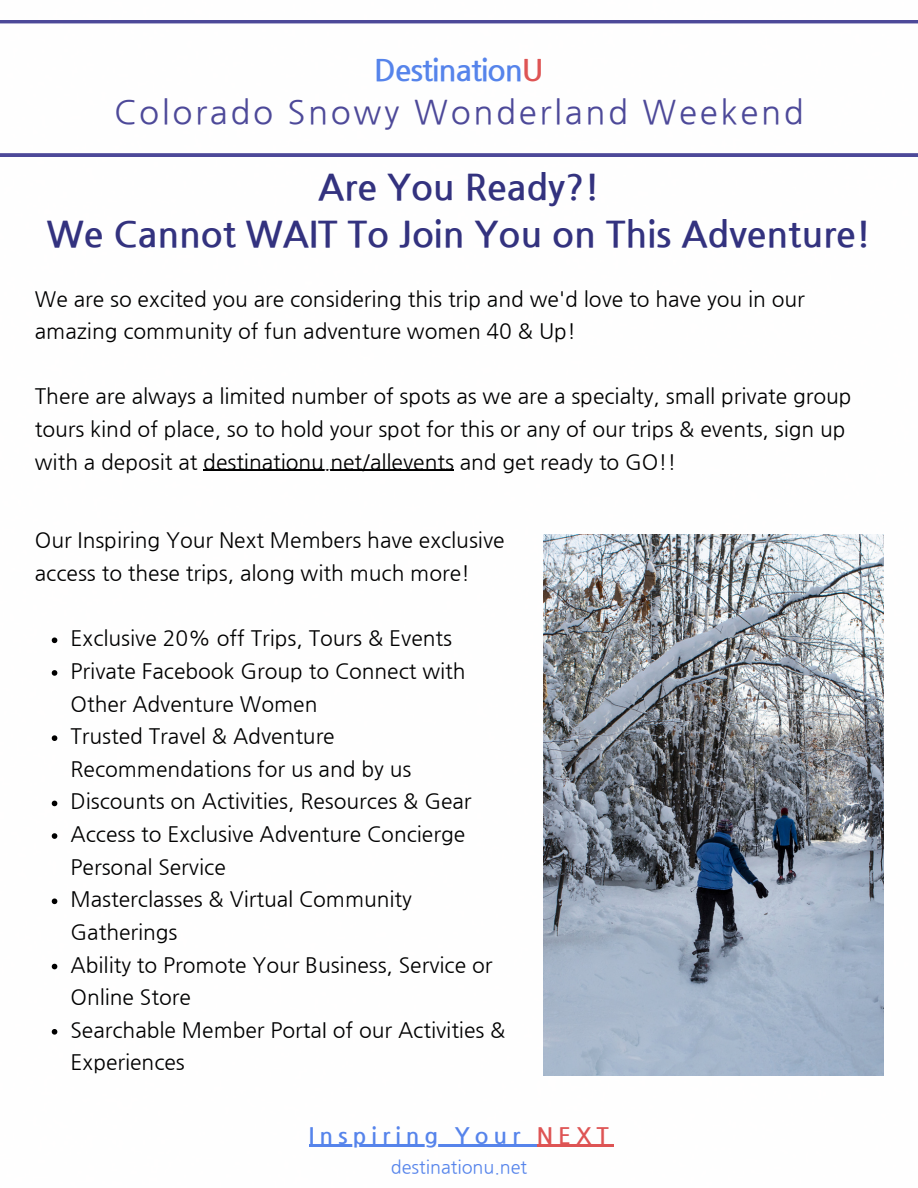
<style>
.page{position:relative;width:918px;height:1188px;background:#fff}
.page>*{position:absolute;margin:0;border:0;box-sizing:border-box;transform-origin:0 0}
.t1{font:700 36px "Nanum Gothic";color:#33327f}
.t2{font:33px "Nanum Gothic";letter-spacing:.08em;color:#4d4999}
.t3{font:700 30px "Nanum Gothic";letter-spacing:-.03em;color:#5684eb}
.t4{font:700 22.5px "Nanum Gothic";letter-spacing:.225em;color:#5684eb}
.t5{font:21px/32.7px "Nanum Gothic";color:#000}
.t6{font:18px "Nanum Gothic";color:#5684eb}
.s1{color:#de5454}
</style>
<div class="page">
<svg style="left:0;top:20px;width:918px;height:136px"></svg>
<img style="left:543px;top:534px;width:340px;height:541px">
<svg style="left:52px;top:637px;width:5px;height:6px"></svg>
<svg style="left:52px;top:670px;width:5px;height:6px"></svg>
<svg style="left:52px;top:735px;width:5px;height:6px"></svg>
<svg style="left:52px;top:801px;width:5px;height:5px"></svg>
<svg style="left:52px;top:833px;width:5px;height:6px"></svg>
<svg style="left:52px;top:898px;width:5px;height:6px"></svg>
<svg style="left:52px;top:964px;width:5px;height:5px"></svg>
<svg style="left:52px;top:1029px;width:5px;height:6px"></svg>
<hr style="left:309px;top:1144px;width:228px;height:2px;background:#5684eb">
<hr style="left:537px;top:1144px;width:77px;height:2px;background:#de5454">
<hr style="left:203px;top:470px;width:251px;height:1px;background:#000">
<p class="t3" style="left:374px;top:52px;width:171px">Destination<span class="s1">U</span></p>
<p class="t2" style="left:114px;top:93px;width:691px">Colorado Snowy Wonderland Weekend</p>
<p class="t1" style="left:318px;top:166px;width:283px">Are You Ready?!</p>
<p class="t1" style="left:47px;top:212px;width:826px">We Cannot WAIT To Join You on This Adventure!</p>
<p class="t5" style="left:35px;top:282px;width:771px">We are so excited you are considering this trip and we'd love to have you in our amazing community of fun adventure women 40 &amp; Up!</p>
<p class="t5" style="left:35px;top:380px;width:818px">There are always a limited number of spots as we are a specialty, small private group tours kind of place, so to hold your spot for this or any of our trips &amp; events, sign up with a deposit at destinationu.net/allevents and get ready to GO!!</p>
<p class="t5" style="left:35px;top:524px;width:471px">Our Inspiring Your Next Members have exclusive access to these trips, along with much more!</p>
<p class="t5" style="left:71px;top:622px;width:383px">Exclusive 20% off Trips, Tours &amp; Events</p>
<p class="t5" style="left:71px;top:654px;width:397px">Private Facebook Group to Connect with<br>Other Adventure Women</p>
<p class="t5" style="left:71px;top:720px;width:342px">Trusted Travel &amp; Adventure<br>Recommendations for us and by us</p>
<p class="t5" style="left:71px;top:785px;width:403px">Discounts on Activities, Resources &amp; Gear</p>
<p class="t5" style="left:71px;top:818px;width:396px">Access to Exclusive Adventure Concierge<br>Personal Service</p>
<p class="t5" style="left:71px;top:883px;width:343px">Masterclasses &amp; Virtual Community<br>Gatherings</p>
<p class="t5" style="left:71px;top:948px;width:423px">Ability to Promote Your Business, Service or<br>Online Store</p>
<p class="t5" style="left:71px;top:1013px;width:436px">Searchable Member PortaI of our Activities &amp;<br>Experiences</p>
<p class="t4" style="left:309px;top:1122px;width:301px">Inspiring Your <span class="s1">NEXT</span></p>
<p class="t6" style="left:391px;top:1157px;width:138px">destinationu.net</p>
</div>
